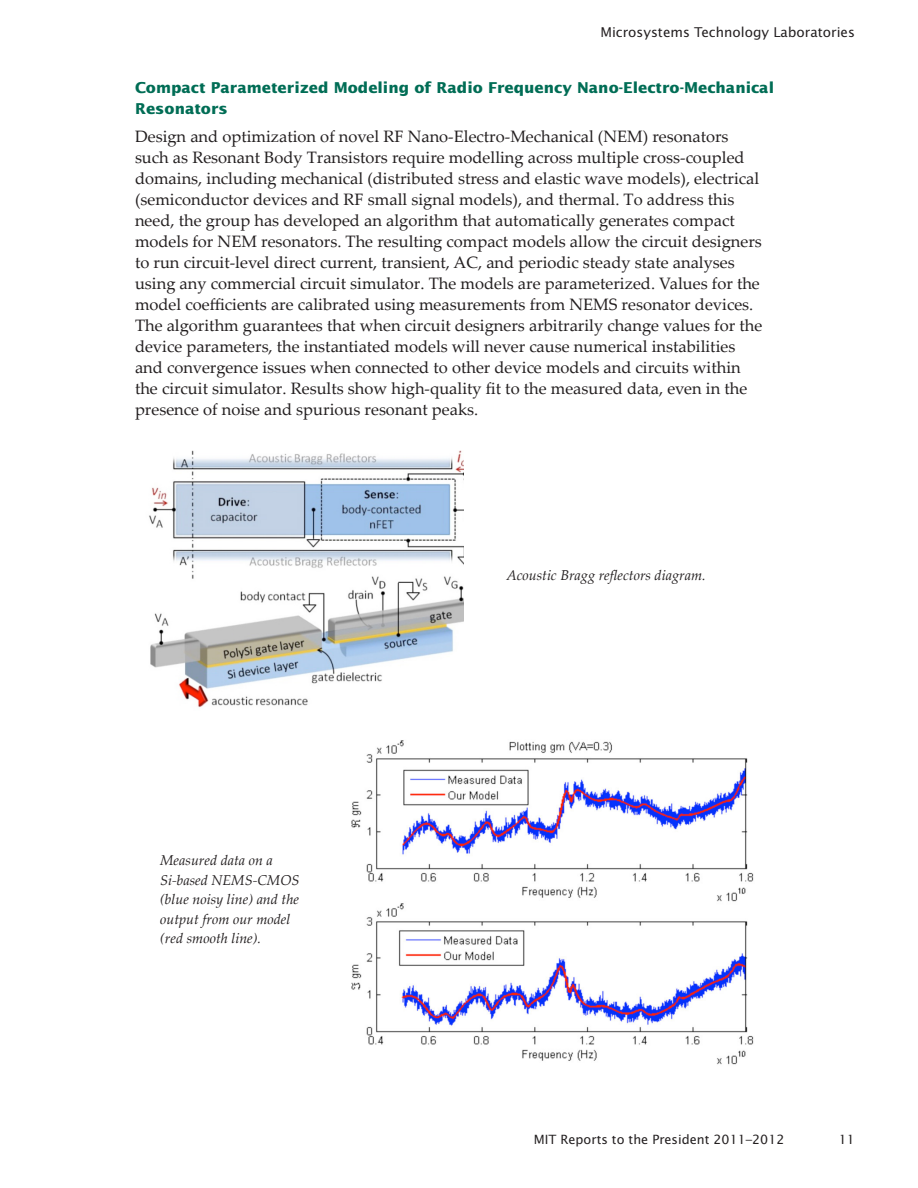
<style>
.page{position:relative;width:918px;height:1188px;background:#fff}
.page>*{position:absolute;margin:0;border:0;box-sizing:border-box;transform-origin:0 0}
.t1{font:16.5px/21px "Palatino Linotype";color:#231f20}
.Heading_3{font:700 15px/21px "Lucida Sans Std";color:#006d55}
.t2{font:italic 14.25px/19.5px "Palatino Linotype";color:#231f20}
.t3{font:13.5px "Lucida Sans Std";color:#231f20}
.t4{font:12.75px "Lucida Sans Std";color:#231f20}
</style>
<div class="page">
<img style="left:149px;top:451px;width:315px;height:257px">
<img style="left:351px;top:740px;width:403px;height:325px">
<p class="t3" style="left:600px;top:25px;width:256px">Microsystems Technology Laboratories</p>
<p class="Heading_3" style="left:135px;top:77px;width:641px">Compact Parameterized Modeling of Radio Frequency Nano-Electro-Mechanical<br>Resonators</p>
<p class="t1" style="left:135px;top:125px;width:629px">Design and optimization of novel RF Nano-Electro-Mechanical (NEM) resonators such as Resonant Body Transistors require modelling across multiple cross-coupled domains, including mechanical (distributed stress and elastic wave models), electrical (semiconductor devices and RF small signal models), and thermal. To address this need, the group has developed an algorithm that automatically generates compact models for NEM resonators. The resulting compact models allow the circuit designers to run circuit-level direct current, transient, AC, and periodic steady state analyses using any commercial circuit simulator. The models are parameterized. Values for the model coefficients are calibrated using measurements from NEMS resonator devices.<br>The algorithm guarantees that when circuit designers arbitrarily change values for the device parameters, the instantiated models will never cause numerical instabilities and convergence issues when connected to other device models and circuits within the circuit simulator. Results show high-quality fit to the measured data, even in the presence of noise and spurious resonant peaks.</p>
<p class="t2" style="left:160px;top:850px;width:141px">Measured data on a<br>Si-based NEMS-CMOS (blue noisy line) and the output from our model (red smooth line).</p>
<p class="t2" style="left:506px;top:564px;width:201px">Acoustic Bragg reflectors diagram.</p>
<p class="t4" style="left:534px;top:1132px;width:252px">MIT Reports to the President 2011–2012</p>
<p class="t4" style="left:839px;top:1132px;width:18px">11</p>
</div>
